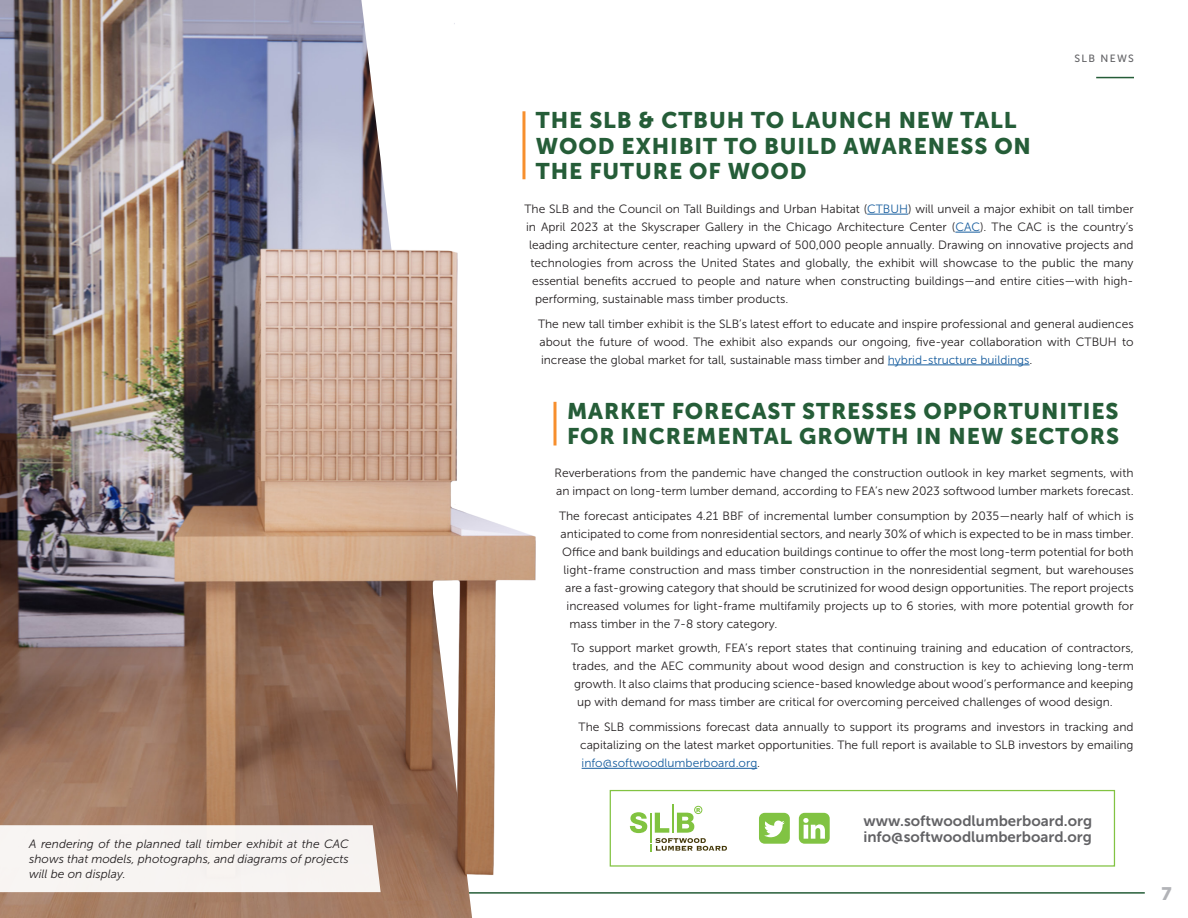
<style>
.page{position:relative;width:1188px;height:918px;background:#fff}
.page>*{position:absolute;margin:0;border:0;box-sizing:border-box;transform-origin:0 0}
.t1{font:22.5px/25.5px "Museo Sans 900";letter-spacing:.04em;color:#255d38}
.t2{font:18px "Museo Sans 900";color:#b2b3b7}
.t3{font:15px/16.6px "Museo Sans 700";color:#636366}
.Body{font:12px/18px "Museo Sans 300";color:#231f20;text-align:justify}
.Body-2{font:italic 12px/15px "Museo Sans 300";color:#231f20;text-align:justify}
.t4{font:10.5px "Museo Sans 500";letter-spacing:.125em;color:#636366}
.t5{font:900 5.55px "Arial";color:#81c340}
.s1{color:#175d9e}
</style>
<div class="page">
<hr style="left:19px;top:892px;width:1126px;height:2px;background:#255d38">
<svg style="left:799px;top:813px;width:31px;height:31px"></svg>
<svg style="left:759px;top:813px;width:31px;height:31px"></svg>
<img style="left:0;top:0;width:592px;height:918px">
<hr style="left:582px;top:768px;width:175px;height:1px;background:#175d9e">
<hr style="left:867px;top:214px;width:41px;height:1px;background:#175d9e">
<svg style="left:955px;top:232px;width:25px;height:1px"></svg>
<hr style="left:888px;top:365px;width:142px;height:1px;background:#175d9e">
<hr style="left:1096px;top:77px;width:38px;height:1px;background:#255d38">
<hr style="left:522px;top:111px;width:3px;height:68px;background:#f78f2d">
<hr style="left:554px;top:402px;width:2px;height:44px;background:#f78f2d">
<div style="left:610px;top:790px;width:505px;height:77px;border:1px solid #82c342"></div>
<hr style="left:672px;top:804px;width:2px;height:28px;background:#81c340">
<svg style="left:630px;top:812px;width:97px;height:39px"></svg>
<div style="left:694px;top:806px;width:8px;height:8px;border:1px solid #81c340;border-radius:50%"></div>
<div style="left:0;top:825px;width:381px;height:67px;background:#f7f4f2"></div>
<p class="Body-2" style="left:29px;top:837px;width:321px">A rendering of the planned tall timber exhibit at the CAC shows that models, photographs, and diagrams of projects will be on display.</p>
<p class="t1" style="left:536px;top:107px;width:497px">THE SLB &amp; CTBUH TO LAUNCH NEW TALL<br>WOOD EXHIBIT TO BUILD AWARENESS ON<br>THE FUTURE OF WOOD</p>
<p class="t4" style="left:1075px;top:53px;width:61px">SLB NEWS</p>
<p class="Body" style="left:525px;top:200px;width:611px">The SLB and the Council on Tall Buildings and Urban Habitat (<span class="s1">CTBUH</span>) will unveil a major exhibit on tall timber</p>
<p class="Body" style="left:526px;top:218px;width:609px">in April 2023 at the Skyscraper Gallery in the Chicago Architecture Center (<span class="s1">CAC</span>). The CAC is the country’s</p>
<p class="Body" style="left:529px;top:236px;width:606px">leading architecture center, reaching upward of 500,000 people annually. Drawing on innovative projects and</p>
<p class="Body" style="left:531px;top:254px;width:605px">technologies from across the United States and globally, the exhibit will showcase to the public the many</p>
<p class="Body" style="left:532px;top:272px;width:603px">essential benefits accrued to people and nature when constructing buildings—and entire cities—with high-</p>
<p class="Body" style="left:535px;top:290px;width:255px">performing, sustainable mass timber products.</p>
<p class="Body" style="left:538px;top:315px;width:597px">The new tall timber exhibit is the SLB’s latest effort to educate and inspire professional and general audiences about the future of wood. The exhibit also expands our ongoing, five-year collaboration with CTBUH to increase the global market for tall, sustainable mass timber and <span class="s1">hybrid-structure buildings</span>.</p>
<p class="t1" style="left:567px;top:398px;width:554px">MARKET FORECAST STRESSES OPPORTUNITIES<br>FOR INCREMENTAL GROWTH IN NEW SECTORS</p>
<p class="Body" style="left:555px;top:464px;width:581px">Reverberations from the pandemic have changed the construction outlook in key market segments, with an impact on long-term lumber demand, according to FEA’s new 2023 softwood lumber markets forecast.</p>
<p class="Body" style="left:559px;top:507px;width:576px">The forecast anticipates 4.21 BBF of incremental lumber consumption by 2035—nearly half of which is</p>
<p class="Body" style="left:561px;top:525px;width:575px">anticipated to come from nonresidential sectors, and nearly 30% of which is expected to be in mass timber.</p>
<p class="Body" style="left:562px;top:543px;width:573px">Office and bank buildings and education buildings continue to offer the most long-term potential for both</p>
<p class="Body" style="left:564px;top:561px;width:572px">light-frame construction and mass timber construction in the nonresidential segment, but warehouses</p>
<p class="Body" style="left:565px;top:579px;width:570px">are a fast-growing category that should be scrutinized for wood design opportunities. The report projects</p>
<p class="Body" style="left:567px;top:597px;width:568px">increased volumes for light-frame multifamily projects up to 6 stories, with more potential growth for</p>
<p class="Body" style="left:570px;top:615px;width:209px">mass timber in the 7-8 story category.</p>
<p class="Body" style="left:571px;top:639px;width:564px">To support market growth, FEA’s report states that continuing training and education of contractors,</p>
<p class="Body" style="left:573px;top:657px;width:563px">trades, and the AEC community about wood design and construction is key to achieving long-term</p>
<p class="Body" style="left:574px;top:675px;width:561px">growth. It also claims that producing science-based knowledge about wood’s performance and keeping</p>
<p class="Body" style="left:577px;top:693px;width:537px">up with demand for mass timber are critical for overcoming perceived challenges of wood design.</p>
<p class="Body" style="left:579px;top:718px;width:557px">The SLB commissions forecast data annually to support its programs and investors in tracking and capitalizing on the latest market opportunities. The full report is available to SLB investors by emailing <span class="s1">info@softwoodlumberboard.org</span>.</p>
<p class="t5" style="left:696px;top:806px;width:6px">R</p>
<p class="t3" style="left:863px;top:812px;width:230px">www.softwoodlumberboard.org info@softwoodlumberboard.org</p>
<h2 class="t2" style="left:1162px;top:883px;width:12px">7</h2>
</div>
